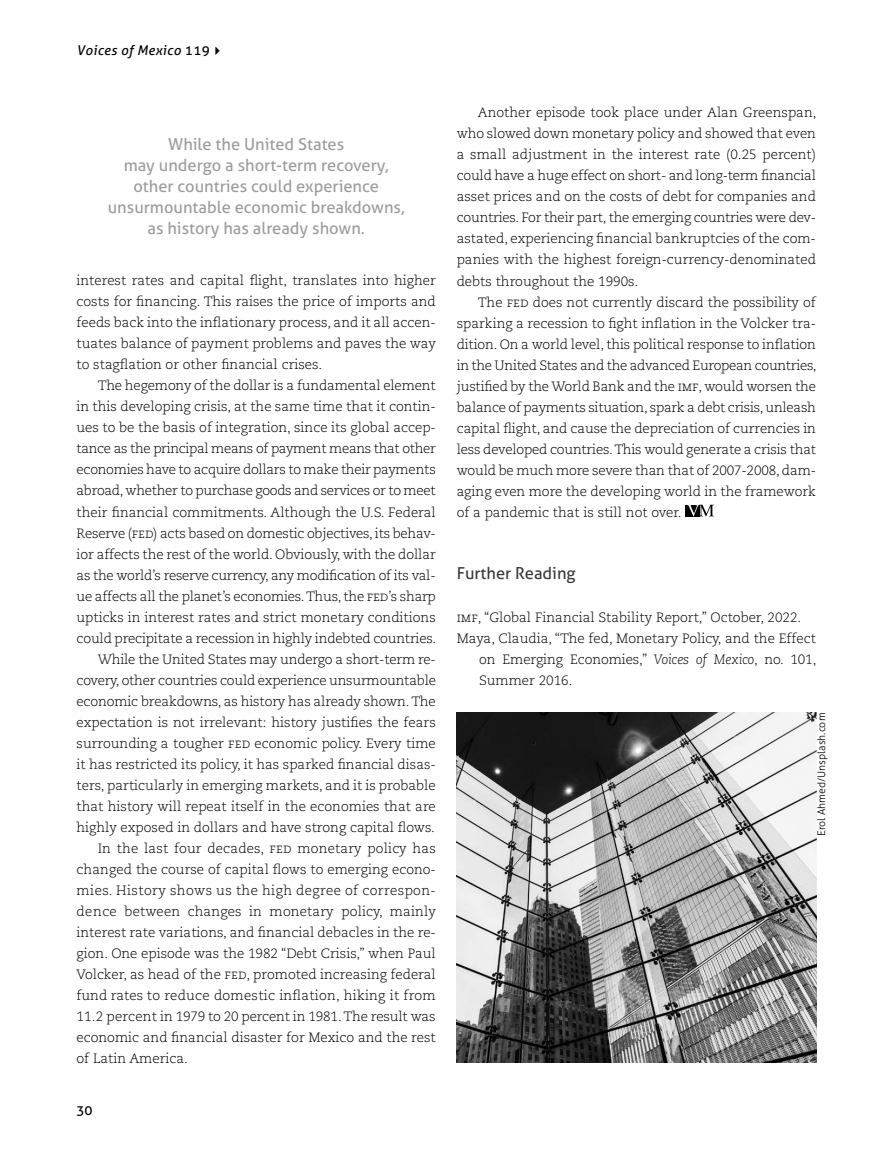
<style>
.page{position:relative;width:893px;height:1149px;background:#fff}
.page>*{position:absolute;margin:0;border:0;box-sizing:border-box;transform-origin:0 0}
.t1{font:16.5px/21px "Aller";color:#9d9d9c;text-align:center}
.t2{font:16.5px "Aller";color:#3c3c3b}
.t3{font:300 13.5px/21px "Caecilia LT Std";color:#000;text-align:justify}
.t4{font:300 13.5px "Caecilia LT Std";letter-spacing:-.02em;color:#000}
.t5{font:300 13.5px "Caecilia LT Std";letter-spacing:-.025em;color:#000}
.t6{font:300 13.5px "Caecilia LT Std";letter-spacing:.02em;color:#000}
.t7{font:300 13.5px "Caecilia LT Std";letter-spacing:.03em;color:#000}
.t8{font:italic 13.5px "Aller";letter-spacing:.03em;color:#000}
.t9{font:13.5px "Aller";color:#000}
.t10{font:300 10.5px "Aller";color:#000}
.s1{font-style:normal}
.s2{font-style:italic}
</style>
<div class="page">
<div style="left:685px;top:504px;width:14px;height:12px;background:#000"></div>
<svg style="left:687px;top:504px;width:27px;height:12px"></svg>
<img style="left:457px;top:712px;width:359px;height:350px">
<p class="t8" style="left:77px;top:42px;width:149px">Voices of Mexico <span class="s1">119</span>✔</p>
<p class="t1" style="left:108px;top:134px;width:298px">While the United States<br>may undergo a short-term recovery, other countries could experience unsurmountable economic breakdowns, as history has already shown.</p>
<p class="t3" style="left:77px;top:270px;width:361px">interest rates and capital flight, translates into higher costs for financing. This raises the price of imports and feeds back into the inflationary process, and it all accen&shy;tuates balance of payment problems and paves the way to stagflation or other financial crises.</p>
<p class="t3" style="left:98px;top:375px;width:339px">The hegemony of the dollar is a fundamental element</p>
<p class="t3" style="left:77px;top:396px;width:361px">in this developing crisis, at the same time that it contin-</p>
<p class="t3" style="left:77px;top:417px;width:361px">ues to be the basis of integration, since its global accep-</p>
<p class="t5" style="left:77px;top:441px;width:361px">tance as the principal means of payment means that other</p>
<p class="t4" style="left:77px;top:462px;width:361px">economies have to acquire dollars to make their payments</p>
<p class="t4" style="left:77px;top:483px;width:361px">abroad, whether to purchase goods and services or to meet</p>
<p class="t3" style="left:77px;top:501px;width:361px">their financial commitments. Although the U.S. Federal</p>
<p class="t3" style="left:77px;top:522px;width:361px">Reserve (fed) acts based on domestic objectives, its behav-</p>
<p class="t3" style="left:77px;top:543px;width:361px">ior affects the rest of the world. Obviously, with the dollar</p>
<p class="t4" style="left:77px;top:567px;width:361px">as the world’s reserve currency, any modification of its val-</p>
<p class="t3" style="left:77px;top:585px;width:361px">ue affects all the planet’s economies. Thus, the fed’s sharp</p>
<p class="t3" style="left:77px;top:606px;width:361px">upticks in interest rates and strict monetary conditions</p>
<p class="t3" style="left:77px;top:627px;width:361px">could precipitate a recession in highly indebted countries.</p>
<p class="t3" style="left:98px;top:648px;width:340px">While the United States may undergo a short-term re-</p>
<p class="t3" style="left:77px;top:669px;width:361px">covery, other countries could experience unsurmountable</p>
<p class="t3" style="left:77px;top:690px;width:361px">economic breakdowns, as history has already shown. The</p>
<p class="t3" style="left:77px;top:711px;width:361px">expectation is not irrelevant: history justifies the fears</p>
<p class="t3" style="left:77px;top:732px;width:361px">surrounding a tougher fed economic policy. Every time</p>
<p class="t3" style="left:77px;top:753px;width:361px">it has restricted its policy, it has sparked financial disas-</p>
<p class="t3" style="left:77px;top:774px;width:361px">ters, particularly in emerging markets, and it is probable</p>
<p class="t3" style="left:77px;top:795px;width:361px">that history will repeat itself in the economies that are</p>
<p class="t3" style="left:77px;top:816px;width:360px">highly exposed in dollars and have strong capital flows.</p>
<p class="t3" style="left:98px;top:837px;width:340px">In the last four decades, fed monetary policy has</p>
<p class="t3" style="left:77px;top:858px;width:361px">changed the course of capital flows to emerging econo-</p>
<p class="t7" style="left:77px;top:882px;width:361px">mies. History shows us the high degree of correspon-</p>
<p class="t3" style="left:77px;top:900px;width:361px">dence between changes in monetary policy, mainly</p>
<p class="t3" style="left:77px;top:921px;width:361px">interest rate variations, and financial debacles in the re-</p>
<p class="t3" style="left:77px;top:942px;width:361px">gion. One episode was the 1982 “Debt Crisis,” when Paul</p>
<p class="t3" style="left:77px;top:963px;width:361px">Volcker, as head of the fed, promoted increasing federal</p>
<p class="t6" style="left:77px;top:987px;width:361px">fund rates to reduce domestic inflation, hiking it from</p>
<p class="t3" style="left:77px;top:1005px;width:361px">11.2 percent in 1979 to 20 percent in 1981. The result was</p>
<p class="t3" style="left:77px;top:1026px;width:361px">economic and financial disaster for Mexico and the rest</p>
<p class="t3" style="left:77px;top:1047px;width:113px">of Latin America.</p>
<p class="t9" style="left:77px;top:1101px;width:18px">30</p>
<p class="t3" style="left:457px;top:102px;width:361px;text-indent:21px">Another episode took place under Alan Greenspan, who slowed down monetary policy and showed that even a small adjustment in the interest rate (0.25 percent) could have a huge effect on short- and long-term financial asset prices and on the costs of debt for companies and countries. For their part, the emerging countries were dev&shy;astated, experiencing financial bankruptcies of the com&shy;panies with the highest foreign-currency-denominated debts throughout the 1990s.</p>
<p class="t3" style="left:457px;top:291px;width:362px;text-indent:21px">The fed does not currently discard the possibility of sparking a recession to fight inflation in the Volcker tra&shy;dition. On a world level, this political response to inflation in the United States and the advanced European countries, justified by the World Bank and the imf, would worsen the balance of payments situation, spark a debt crisis, unleash capital flight, and cause the depreciation of currencies in less developed countries. This would generate a crisis that would be much more severe than that of 2007-2008, dam&shy;aging even more the developing world in the framework of a pandemic that is still not over.</p>
<p class="t2" style="left:457px;top:563px;width:120px">Further Reading</p>
<p class="t3" style="left:457px;top:606px;width:346px">imf, “Global Financial Stability Report,” October, 2022.</p>
<p class="t3" style="left:457px;top:627px;width:361px">Maya, Claudia, “The fed, Monetary Policy, and the Effect</p>
<p class="t3" style="left:479px;top:648px;width:339px">on Emerging Economies,” <span class="s2">Voices of Mexico</span>, no. 101,</p>
<p class="t3" style="left:479px;top:669px;width:95px">Summer 2016.</p>
<p class="t10" style="left:815px;top:835px;width:125px;rotate:-90deg">Erol Ahmed/Unsplash.com</p>
</div>
